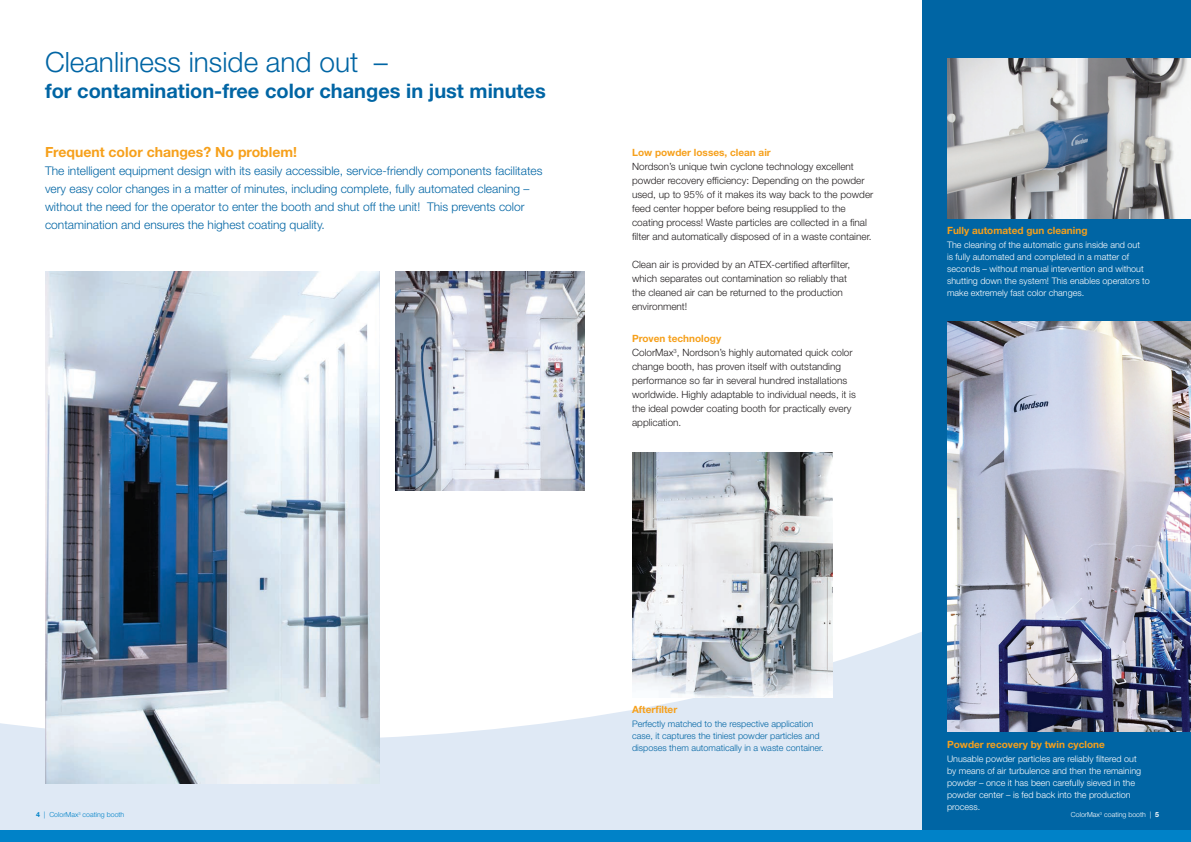
<style>
.page{position:relative;width:1191px;height:842px;background:#fff}
.page>*{position:absolute;margin:0;border:0;box-sizing:border-box;transform-origin:0 0}
.t1{font:300 28px "Helvetica Neue LT Std";color:#0065a4}
.t2{font:700 20px "Helvetica Neue LT Std";color:#0065a4}
.t3{font:700 14px "Helvetica Neue LT Std";color:#f6a01b}
.t4{font:300 12px/18px "Helvetica Neue LT Std";color:#0065a4}
.t5{font:300 10px/14px "Helvetica Neue LT Std";color:#231f20}
.t6{font:700 10px "Helvetica Neue LT Std";color:#f6a01b}
.t7{font:300 9px/12px "Helvetica Neue LT Std";color:#fff}
.t8{font:300 9px/12px "Helvetica Neue LT Std";color:#0065a4}
.t9{font:300 7px "Helvetica Neue LT Std";color:#fff}
.t10{font:300 7px "Helvetica Neue LT Std";color:#0082c8}
.s1{font-weight:700;color:#f6a01b}
.s2{font-weight:700}
</style>
<div class="page">
<svg style="left:0;top:610px;width:922px;height:221px;fill:#dfe9f5"></svg>
<div style="left:922px;top:0;width:269px;height:842px;background:#0065a4"></div>
<div style="left:0;top:831px;width:1191px;height:11px;background:#0082c8"></div>
<img style="left:947px;top:322px;width:244px;height:410px">
<img style="left:45px;top:271px;width:334px;height:512px">
<img style="left:632px;top:452px;width:200px;height:245px">
<img style="left:947px;top:58px;width:244px;height:160px">
<img style="left:395px;top:271px;width:189px;height:219px">
<h1 class="t1" style="left:45px;top:45px;width:344px">Cleanliness inside and out –</h1>
<h2 class="t2" style="left:45px;top:78px;width:502px">for contamination-free color changes in just minutes</h2>
<h3 class="t3" style="left:45px;top:143px;width:253px">Frequent color changes? No problem!</h3>
<p class="t4" style="left:45px;top:161px;width:499px">The intelligent equipment design with its easily accessible, service-friendly components facilitates very easy color changes in a matter of minutes, including complete, fully automated cleaning – without the need for the operator to enter the booth and shut off the unit! This prevents color contamination and ensures the highest coating quality.</p>
<p class="t6" style="left:632px;top:146px;width:140px">Low powder losses, clean air</p>
<p class="t5" style="left:632px;top:159px;width:243px">Nordson’s unique twin cyclone technology excellent powder recovery efficiency: Depending on the powder used, up to 95% of it makes its way back to the powder feed center hopper before being resupplied to the coating process! Waste particles are collected in a final filter and automatically disposed of in a waste container.</p>
<p class="t5" style="left:632px;top:257px;width:220px">Clean air is provided by an ATEX-certified afterfilter, which separates out contamination so reliably that the cleaned air can be returned to the production environment!</p>
<p class="t5" style="left:632px;top:331px;width:225px"><span class="s1">Proven technology<br></span>ColorMax<sup>3</sup>, Nordson’s highly automated quick color change booth, has proven itself with outstanding performance so far in several hundred installations worldwide. Highly adaptable to individual needs, it is the ideal powder coating booth for practically every application.</p>
<p class="t6" style="left:947px;top:224px;width:142px">Fully automated gun cleaning</p>
<p class="t7" style="left:947px;top:238px;width:204px">The cleaning of the automatic guns inside and out<br>is fully automated and completed in a matter of seconds – without manual intervention and without shutting down the system! This enables operators to make extremely fast color changes.</p>
<p class="t10" style="left:36px;top:811px;width:90px"><span class="s2">4</span> | ColorMax<sup>3</sup> coating booth</p>
<p class="t6" style="left:632px;top:703px;width:47px">Afterfilter</p>
<p class="t8" style="left:632px;top:717px;width:193px">Perfectly matched to the respective application case, it captures the tiniest powder particles and disposes them automatically in a waste container.</p>
<p class="t6" style="left:947px;top:738px;width:159px">Powder recovery by twin cyclone</p>
<p class="t7" style="left:947px;top:752px;width:196px">Unusable powder particles are reliably filtered out by means of air turbulence and then the remaining powder – once it has been carefully sieved in the powder center – is fed back into the production process.</p>
<p class="t9" style="left:1071px;top:811px;width:90px">ColorMax<sup>3</sup> coating booth | <span class="s2">5</span></p>
</div>
